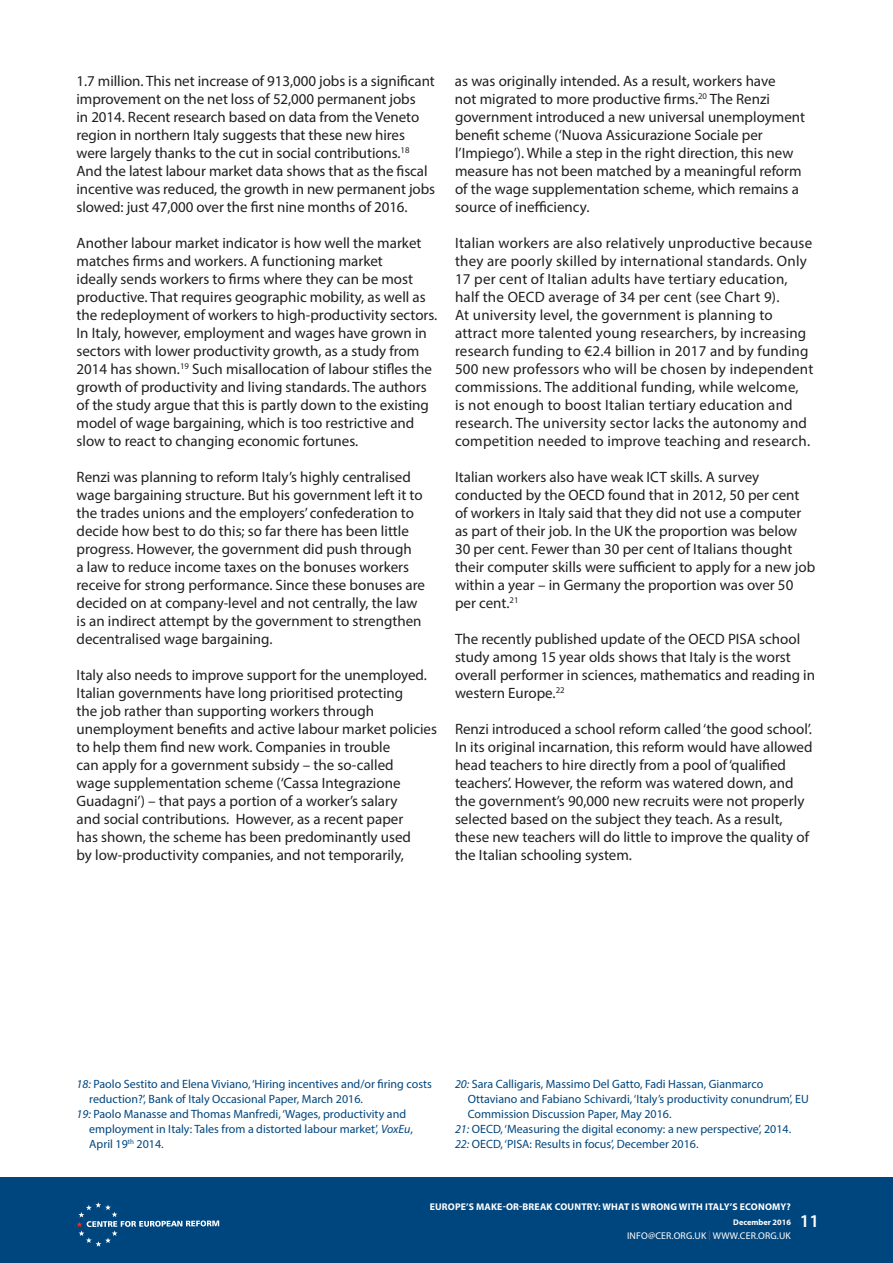
<style>
.page{position:relative;width:893px;height:1263px;background:#fff}
.page>*{position:absolute;margin:0;border:0;box-sizing:border-box;transform-origin:0 0}
.t1{font:600 18px "Myriad Pro";color:#fff}
.Body_Copy{font:15px/18px "Myriad Pro";color:#231f20}
.Footnotes{font:12px/15px "Myriad Pro";color:#00467e}
.t2{font:700 9.75px "Myriad Pro";letter-spacing:.02em;color:#fff}
.t3{font:9.75px "Myriad Pro";letter-spacing:.02em;color:#fff}
.t4{font:700 8.25px "Myriad Pro";color:#fff}
.s1{font-style:italic}
.s2{color:#ee2e22}
</style>
<div class="page">
<div style="left:0;top:1178px;width:893px;height:85px;background:#00467e"></div>
<svg style="left:77px;top:1202px;width:142px;height:45px"></svg>
<p class="Body_Copy" style="left:77px;top:71px;width:360px">1.7 million. This net increase of 913,000 jobs is a significant improvement on the net loss of 52,000 permanent jobs<br>in 2014. Recent research based on data from the Veneto region in northern Italy suggests that these new hires were largely thanks to the cut in social contributions.<sup>18<br></sup>And the latest labour market data shows that as the fiscal incentive was reduced, the growth in new permanent jobs slowed: just 47,000 over the first nine months of 2016.</p>
<p class="Body_Copy" style="left:77px;top:233px;width:362px">Another labour market indicator is how well the market matches firms and workers. A functioning market<br>ideally sends workers to firms where they can be most productive. That requires geographic mobility, as well as the redeployment of workers to high-productivity sectors.<br>In Italy, however, employment and wages have grown in sectors with lower productivity growth, as a study from 2014 has shown.<sup>19</sup> Such misallocation of labour stifles the growth of productivity and living standards. The authors of the study argue that this is partly down to the existing model of wage bargaining, which is too restrictive and slow to react to changing economic fortunes.</p>
<p class="Body_Copy" style="left:77px;top:467px;width:350px">Renzi was planning to reform Italy’s highly centralised wage bargaining structure. But his government left it to the trades unions and the employers’ confederation to decide how best to do this; so far there has been little progress. However, the government did push through<br>a law to reduce income taxes on the bonuses workers receive for strong performance. Since these bonuses are decided on at company-level and not centrally, the law is an indirect attempt by the government to strengthen decentralised wage bargaining.</p>
<p class="Body_Copy" style="left:77px;top:665px;width:362px">Italy also needs to improve support for the unemployed.<br>Italian governments have long prioritised protecting<br>the job rather than supporting workers through unemployment benefits and active labour market policies to help them find new work. Companies in trouble<br>can apply for a government subsidy – the so-called<br>wage supplementation scheme (‘Cassa Integrazione Guadagni’) – that pays a portion of a worker’s salary<br>and social contributions. However, as a recent paper<br>has shown, the scheme has been predominantly used<br>by low-productivity companies, and not temporarily,</p>
<p class="Body_Copy" style="left:455px;top:71px;width:352px">as was originally intended. As a result, workers have<br>not migrated to more productive firms.<sup>20</sup> The Renzi government introduced a new universal unemployment benefit scheme (‘Nuova Assicurazione Sociale per l’Impiego’). While a step in the right direction, this new measure has not been matched by a meaningful reform of the wage supplementation scheme, which remains a source of inefficiency.</p>
<p class="Body_Copy" style="left:455px;top:233px;width:360px">Italian workers are also relatively unproductive because they are poorly skilled by international standards. Only 17 per cent of Italian adults have tertiary education, half the OECD average of 34 per cent (see Chart 9).<br>At university level, the government is planning to attract more talented young researchers, by increasing research funding to €2.4 billion in 2017 and by funding 500 new professors who will be chosen by independent commissions. The additional funding, while welcome,<br>is not enough to boost Italian tertiary education and research. The university sector lacks the autonomy and competition needed to improve teaching and research.</p>
<p class="Body_Copy" style="left:455px;top:467px;width:362px">Italian workers also have weak ICT skills. A survey conducted by the OECD found that in 2012, 50 per cent of workers in Italy said that they did not use a computer as part of their job. In the UK the proportion was below 30 per cent. Fewer than 30 per cent of Italians thought their computer skills were sufficient to apply for a new job within a year – in Germany the proportion was over 50 per cent.<sup>21</sup></p>
<p class="Body_Copy" style="left:455px;top:629px;width:362px">The recently published update of the OECD PISA school study among 15 year olds shows that Italy is the worst overall performer in sciences, mathematics and reading in western Europe.<sup>22</sup></p>
<p class="Body_Copy" style="left:455px;top:719px;width:359px">Renzi introduced a school reform called ‘the good school’.<br>In its original incarnation, this reform would have allowed head teachers to hire directly from a pool of ‘qualified teachers’. However, the reform was watered down, and the government’s 90,000 new recruits were not properly selected based on the subject they teach. As a result, these new teachers will do little to improve the quality of the Italian schooling system.</p>
<p class="Footnotes" style="left:89px;top:1076px;width:344px;text-indent:-13px"><span class="s1">18:</span> Paolo Sestito and Elena Viviano, ‘Hiring incentives and/or firing costs reduction?’, Bank of Italy Occasional Paper, March 2016.</p>
<p class="Footnotes" style="left:89px;top:1106px;width:325px;text-indent:-13px"><span class="s1">19:</span> Paolo Manasse and Thomas Manfredi, ‘Wages, productivity and employment in Italy: Tales from a distorted labour market’, <span class="s1">VoxEu</span>,<br>April 19<sup>th</sup> 2014.</p>
<p class="Footnotes" style="left:468px;top:1076px;width:342px;text-indent:-13px"><span class="s1">20:</span> Sara Calligaris, Massimo Del Gatto, Fadi Hassan, Gianmarco<br>Ottaviano and Fabiano Schivardi, ‘Italy’s productivity conundrum’, EU<br>Commission Discussion Paper, May 2016.</p>
<p class="Footnotes" style="left:455px;top:1121px;width:338px"><span class="s1">21:</span> OECD, ‘Measuring the digital economy: a new perspective’, 2014.</p>
<p class="Footnotes" style="left:455px;top:1136px;width:245px"><span class="s1">22:</span> OECD, ‘PISA: Results in focus’, December 2016.</p>
<p class="t2" style="left:430px;top:1200px;width:363px">EUROPE’S MAKE-OR-BREAK COUNTRY: WHAT IS WRONG WITH ITALY’S ECONOMY?</p>
<p class="t4" style="left:733px;top:1217px;width:59px">December 2016</p>
<p class="t3" style="left:627px;top:1229px;width:165px">INFO@CER.ORG.UK <span class="s2">|</span> WWW.CER.ORG.UK</p>
<p class="t1" style="left:800px;top:1210px;width:21px">11</p>
</div>
